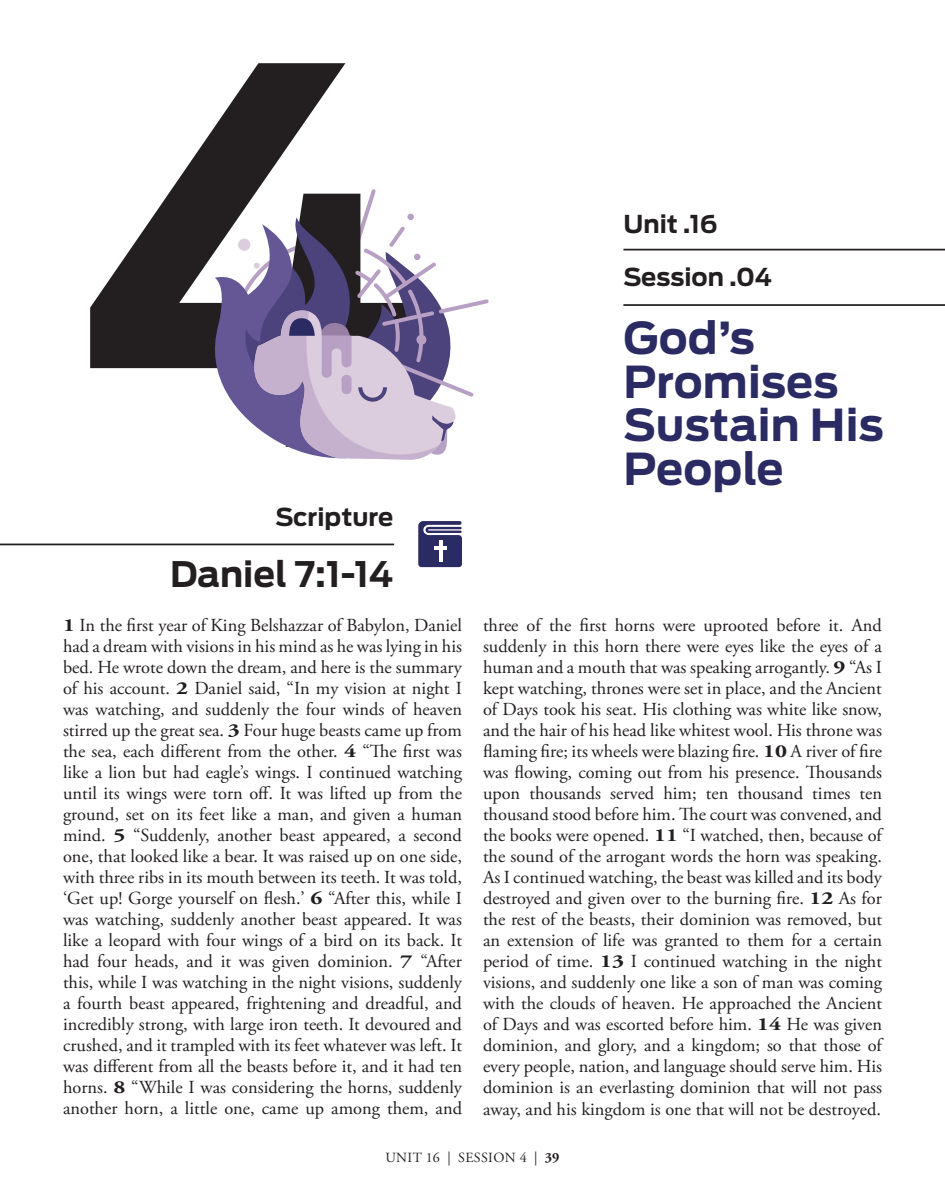
<style>
.page{position:relative;width:945px;height:1197px;background:#fff}
.page>*{position:absolute;margin:0;border:0;box-sizing:border-box;transform-origin:0 0}
.header_session_title{font:700 43.75px/43.8px "Antenna";letter-spacing:.005em;color:#2b2b64}
.header_large_right{font:700 35px "Antenna";color:#231f20}
.header_smallest_left{font:700 24.5px "Antenna";color:#231f20}
.header_smallest_righ{font:700 24.5px "Antenna";color:#231f20}
.scripture{font:18.38px/21px "Adobe Garamond Pro";color:#231f20;text-align:justify}
.t1{font:14px "Adobe Garamond Pro";letter-spacing:.025em;color:#231f20}
.s1{font-weight:700}
</style>
<div class="page">
<svg style="left:90px;top:63px;width:256px;height:306px"></svg>
<svg style="left:204px;top:189px;width:285px;height:271px"></svg>
<hr style="left:0;top:544px;width:394px;height:1px;background:#231f20">
<svg style="left:418px;top:521px;width:44px;height:46px;background:#51507f"></svg>
<hr style="left:623px;top:304px;width:322px;height:2px;background:#231f20">
<hr style="left:623px;top:249px;width:322px;height:1px;background:#231f20">
<p class="header_smallest_righ" style="left:275px;top:503px;width:119px">Scripture</p>
<p class="header_large_right" style="left:170px;top:553px;width:225px">Daniel 7:1-14</p>
<p class="header_smallest_left" style="left:623px;top:210px;width:96px">Unit .16</p>
<p class="header_smallest_left" style="left:623px;top:263px;width:150px">Session .04</p>
<p class="header_session_title" style="left:623px;top:316px;width:262px">God’s<br>Promises<br>Sustain His<br>People</p>
<p class="scripture" style="left:63px;top:616px;width:401px"><span class="s1">1</span> In the first year of King Belshazzar of Babylon, Daniel had a dream with visions in his mind as he was lying in his bed. He wrote down the dream, and here is the summary of his account. <span class="s1">2</span> Daniel said, “In my vision at night I was watching, and suddenly the four winds of heaven stirred up the great sea. <span class="s1">3</span> Four huge beasts came up from the sea, each different from the other. <span class="s1">4</span> “The first was like a lion but had eagle’s wings. I continued watching until its wings were torn off. It was lifted up from the ground, set on its feet like a man, and given a human mind. <span class="s1">5</span> “Suddenly, another beast appeared, a second one, that looked like a bear. It was raised up on one side, with three ribs in its mouth between its teeth. It was told, ‘Get up! Gorge yourself on flesh.’ <span class="s1">6</span> “After this, while I was watching, suddenly another beast appeared. It was like a leopard with four wings of a bird on its back. It had four heads, and it was given dominion. <span class="s1">7</span> “After this, while I was watching in the night visions, suddenly a fourth beast appeared, frightening and dreadful, and incredibly strong, with large iron teeth. It devoured and crushed, and it trampled with its feet whatever was left. It was different from all the beasts before it, and it had ten horns. <span class="s1">8</span> “While I was considering the horns, suddenly another horn, a little one, came up among them, and</p>
<p class="scripture" style="left:483px;top:615px;width:401px">three of the first horns were uprooted before it. And suddenly in this horn there were eyes like the eyes of a human and a mouth that was speaking arrogantly. <span class="s1">9</span> “As I kept watching, thrones were set in place, and the Ancient of Days took his seat. His clothing was white like snow, and the hair of his head like whitest wool. His throne was flaming fire; its wheels were blazing fire. <span class="s1">10</span> A river of fire was flowing, coming out from his presence. Thousands upon thousands served him; ten thousand times ten thousand stood before him. The court was convened, and the books were opened. <span class="s1">11</span> “I watched, then, because of the sound of the arrogant words the horn was speaking.<br>As I continued watching, the beast was killed and its body destroyed and given over to the burning fire. <span class="s1">12</span> As for the rest of the beasts, their dominion was removed, but an extension of life was granted to them for a certain period of time. <span class="s1">13</span> I continued watching in the night visions, and suddenly one like a son of man was coming with the clouds of heaven. He approached the Ancient of Days and was escorted before him. <span class="s1">14</span> He was given dominion, and glory, and a kingdom; so that those of every people, nation, and language should serve him. His dominion is an everlasting dominion that will not pass away, and his kingdom is one that will not be destroyed.</p>
<p class="t1" style="left:386px;top:1150px;width:176px">UNIT 16 | SESSION 4 | <span class="s1">39</span></p>
</div>
